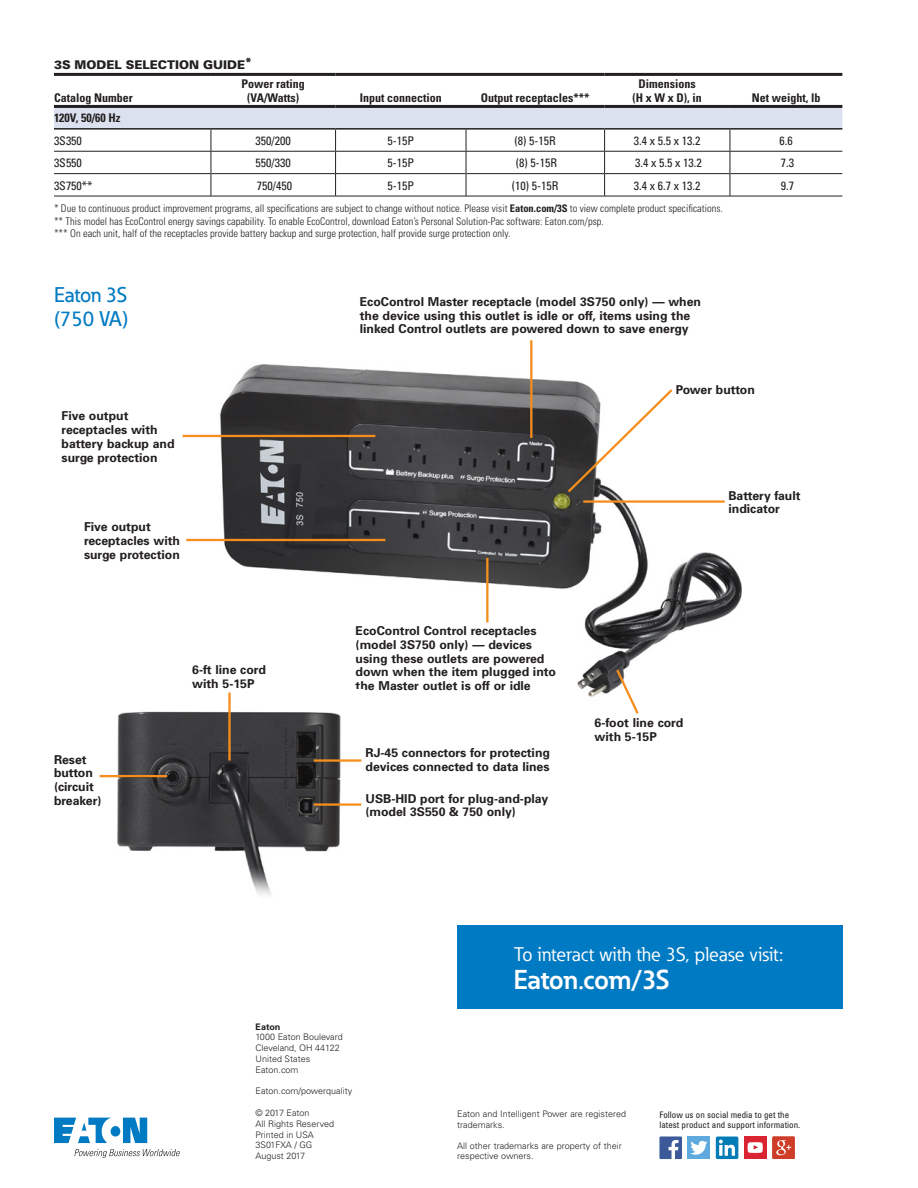
<style>
.page{position:relative;width:918px;height:1188px;background:#fff}
.page>*{position:absolute;margin:0;border:0;box-sizing:border-box;transform-origin:0 0}
.t1{font:700 27px "Eaton";letter-spacing:-.015em;color:#fff}
.t2{font:500 21px/24px "Eaton";letter-spacing:-.01em;color:#007ac2}
.t3{font:19.5px "Eaton";color:#fff}
.t4{font:700 12.3px/13.8px "Univers";color:#231f20}
.t5{font:700 12.3px "Univers";letter-spacing:-.02em;color:#231f20}
.t6{font:condensed 12px "Univers";color:#231f20}
.t7{font:700 condensed 12px/13.5px "Univers";color:#231f20;text-align:center}
.t8{font:900 12px "Univers";color:#231f20}
.t9{font:300 condensed 10.5px/12.6px "Univers";color:#231f20}
.t10{font:300 9px/10.8px "Univers";color:#231f20}
.t11{font:condensed 9px/10.5px "Univers";color:#231f20}
.t12{font:700 9px "Univers";color:#231f20}
.s1{font-weight:700}
</style>
<div class="page">
<svg style="left:54px;top:1118px;width:93px;height:25px"></svg>
<svg style="left:74px;top:1149px;width:106px;height:9px"></svg>
<hr style="left:54px;top:196px;width:157px;height:1px;background:#231f20">
<hr style="left:211px;top:196px;width:125px;height:1px;background:#231f20">
<hr style="left:336px;top:196px;width:130px;height:1px;background:#231f20">
<hr style="left:466px;top:196px;width:139px;height:1px;background:#231f20">
<hr style="left:605px;top:196px;width:125px;height:1px;background:#231f20">
<hr style="left:730px;top:196px;width:112px;height:1px;background:#231f20">
<hr style="left:54px;top:73px;width:157px;height:3px;background:#231f20">
<hr style="left:211px;top:73px;width:125px;height:3px;background:#231f20">
<hr style="left:336px;top:73px;width:130px;height:3px;background:#231f20">
<hr style="left:466px;top:73px;width:139px;height:3px;background:#231f20">
<hr style="left:605px;top:73px;width:125px;height:3px;background:#231f20">
<hr style="left:730px;top:73px;width:112px;height:3px;background:#231f20">
<svg style="left:54px;top:108px;width:788px;height:88px"></svg>
<hr style="left:54px;top:105px;width:157px;height:3px;background:#231f20">
<hr style="left:211px;top:105px;width:125px;height:3px;background:#231f20">
<hr style="left:336px;top:105px;width:130px;height:3px;background:#231f20">
<hr style="left:466px;top:105px;width:139px;height:3px;background:#231f20">
<hr style="left:605px;top:105px;width:125px;height:3px;background:#231f20">
<hr style="left:730px;top:105px;width:112px;height:3px;background:#231f20">
<hr style="left:54px;top:128px;width:157px;height:2px;background:#231f20">
<hr style="left:211px;top:128px;width:125px;height:2px;background:#231f20">
<hr style="left:336px;top:128px;width:130px;height:2px;background:#231f20">
<hr style="left:466px;top:128px;width:139px;height:2px;background:#231f20">
<hr style="left:605px;top:128px;width:125px;height:2px;background:#231f20">
<hr style="left:730px;top:128px;width:112px;height:2px;background:#231f20">
<hr style="left:54px;top:151px;width:157px;height:1px;background:#231f20">
<hr style="left:211px;top:151px;width:125px;height:1px;background:#231f20">
<hr style="left:336px;top:151px;width:130px;height:1px;background:#231f20">
<hr style="left:466px;top:151px;width:139px;height:1px;background:#231f20">
<hr style="left:605px;top:151px;width:125px;height:1px;background:#231f20">
<hr style="left:730px;top:151px;width:112px;height:1px;background:#231f20">
<img style="left:182px;top:340px;width:560px;height:357px">
<hr style="left:183px;top:435px;width:192px;height:2px;background:#f68e1e">
<hr style="left:186px;top:539px;width:199px;height:2px;background:#f68e1e">
<hr style="left:583px;top:500px;width:142px;height:3px;background:#f68e1e">
<hr style="left:530px;top:340px;width:2px;height:98px;background:#f68e1e">
<svg style="left:565px;top:387px;width:110px;height:108px"></svg>
<svg style="left:614px;top:667px;width:27px;height:47px"></svg>
<hr style="left:486px;top:558px;width:2px;height:64px;background:#f68e1e">
<img style="left:99px;top:689px;width:265px;height:206px">
<hr style="left:228px;top:693px;width:3px;height:68px;background:#f68e1e">
<hr style="left:100px;top:775px;width:67px;height:2px;background:#f68e1e">
<hr style="left:314px;top:759px;width:47px;height:3px;background:#f68e1e">
<hr style="left:314px;top:803px;width:47px;height:3px;background:#f68e1e">
<div style="left:457px;top:926px;width:385px;height:83px;background:#007ac2"></div>
<div style="left:744px;top:1137px;width:23px;height:22px;background:#da2431"></div>
<div style="left:688px;top:1136px;width:22px;height:23px;background:#5ea9dd"></div>
<svg style="left:659px;top:1136px;width:23px;height:23px"></svg>
<svg style="left:690px;top:1141px;width:17px;height:14px"></svg>
<div style="left:716px;top:1137px;width:22px;height:22px;background:#007bb6;border-radius:2px"></div>
<svg style="left:719px;top:1140px;width:16px;height:16px"></svg>
<svg style="left:772px;top:1137px;width:23px;height:22px"></svg>
<svg style="left:772px;top:1137px;width:22px;height:21px"></svg>
<img style="left:776px;top:1140px;width:10px;height:15px">
<svg style="left:748px;top:1142px;width:15px;height:11px"></svg>
<p class="t8" style="left:54px;top:57px;width:199px">3S MODEL SELECTION GUIDE*</p>
<p class="t7" style="left:54px;top:91px;width:80px">Catalog Number</p>
<p class="t7" style="left:242px;top:77px;width:65px">Power rating (VA/Watts)</p>
<p class="t7" style="left:360px;top:91px;width:84px">Input connection</p>
<p class="t7" style="left:481px;top:91px;width:110px">Output receptacles***</p>
<p class="t7" style="left:633px;top:77px;width:71px">Dimensions (H x W x D), in</p>
<p class="t7" style="left:752px;top:91px;width:70px">Net weight, lb</p>
<p class="t7" style="left:54px;top:111px;width:68px">120V, 50/60 Hz</p>
<p class="t6" style="left:54px;top:133px;width:29px">3S350</p>
<p class="t6" style="left:256px;top:133px;width:37px">350/200</p>
<p class="t6" style="left:387px;top:133px;width:28px">5-15P</p>
<p class="t6" style="left:515px;top:133px;width:43px">(8) 5-15R</p>
<p class="t6" style="left:634px;top:133px;width:68px">3.4 x 5.5 x 13.2</p>
<p class="t6" style="left:780px;top:133px;width:15px">6.6</p>
<p class="t6" style="left:54px;top:155px;width:29px">3S550</p>
<p class="t6" style="left:256px;top:155px;width:37px">550/330</p>
<p class="t6" style="left:387px;top:155px;width:28px">5-15P</p>
<p class="t6" style="left:516px;top:155px;width:43px">(8) 5-15R</p>
<p class="t6" style="left:635px;top:155px;width:68px">3.4 x 5.5 x 13.2</p>
<p class="t6" style="left:781px;top:155px;width:15px">7.3</p>
<p class="t6" style="left:54px;top:178px;width:40px">3S750**</p>
<p class="t6" style="left:257px;top:178px;width:37px">750/450</p>
<p class="t6" style="left:387px;top:178px;width:28px">5-15P</p>
<p class="t6" style="left:512px;top:178px;width:48px">(10) 5-15R</p>
<p class="t6" style="left:634px;top:178px;width:68px">3.4 x 6.7 x 13.2</p>
<p class="t6" style="left:781px;top:178px;width:15px">9.7</p>
<p class="t9" style="left:54px;top:202px;width:670px">* Due to continuous product improvement programs, all specifications are subject to change without notice. Please visit <span class="s1">Eaton.com/3S</span> to view complete product specifications. ** This model has EcoControl energy savings capability. To enable EcoControl, download Eaton’s Personal Solution-Pac software: Eaton.com/psp.<br>*** On each unit, half of the receptacles provide battery backup and surge protection, half provide surge protection only.</p>
<h2 class="t2" style="left:54px;top:283px;width:76px">Eaton 3S (750 VA)</h2>
<p class="t4" style="left:62px;top:409px;width:114px">Five output receptacles with battery backup and surge protection</p>
<p class="t4" style="left:84px;top:520px;width:97px">Five output receptacles with surge protection</p>
<p class="t4" style="left:192px;top:663px;width:75px">6-ft line cord with 5-15P</p>
<p class="t4" style="left:360px;top:294px;width:343px">EcoControl Master receptacle (model 3S750 only) — when the device using this outlet is idle or off, items using the linked Control outlets are powered down to save energy</p>
<p class="t5" style="left:676px;top:382px;width:81px">Power button</p>
<p class="t4" style="left:356px;top:624px;width:202px">EcoControl Control receptacles (model 3S750 only) — devices using these outlets are powered down when the item plugged into the Master outlet is off or idle</p>
<p class="t4" style="left:595px;top:716px;width:90px">6-foot line cord with 5-15P</p>
<p class="t4" style="left:728px;top:488px;width:74px">Battery fault indicator</p>
<p class="t4" style="left:54px;top:752px;width:49px">Reset button (circuit breaker)</p>
<p class="t4" style="left:366px;top:746px;width:186px">RJ-45 connectors for protecting devices connected to data lines</p>
<p class="t4" style="left:366px;top:791px;width:184px">USB-HID port for plug-and-play (model 3S550 &amp; 750 only)</p>
<h3 class="t3" style="left:514px;top:942px;width:271px">To interact with the 3S, please visit:</h3>
<h1 class="t1" style="left:514px;top:963px;width:157px">Eaton.com/3S</h1>
<p class="t12" style="left:256px;top:1021px;width:26px">Eaton</p>
<p class="t10" style="left:256px;top:1032px;width:89px">1000 Eaton Boulevard<br>Cleveland, OH 44122<br>United States<br>Eaton.com</p>
<p class="t10" style="left:256px;top:1086px;width:98px">Eaton.com/powerquality</p>
<p class="t10" style="left:256px;top:1107px;width:80px">© 2017 Eaton<br>All Rights Reserved<br>Printed in USA<br>3S01FXA / GG<br>August 2017</p>
<p class="t10" style="left:457px;top:1109px;width:170px">Eaton and Intelligent Power are registered trademarks.</p>
<p class="t10" style="left:457px;top:1140px;width:166px">All other trademarks are property of their respective owners.</p>
<p class="t11" style="left:659px;top:1109px;width:142px">Follow us on social media to get the latest product and support information.</p>
</div>
